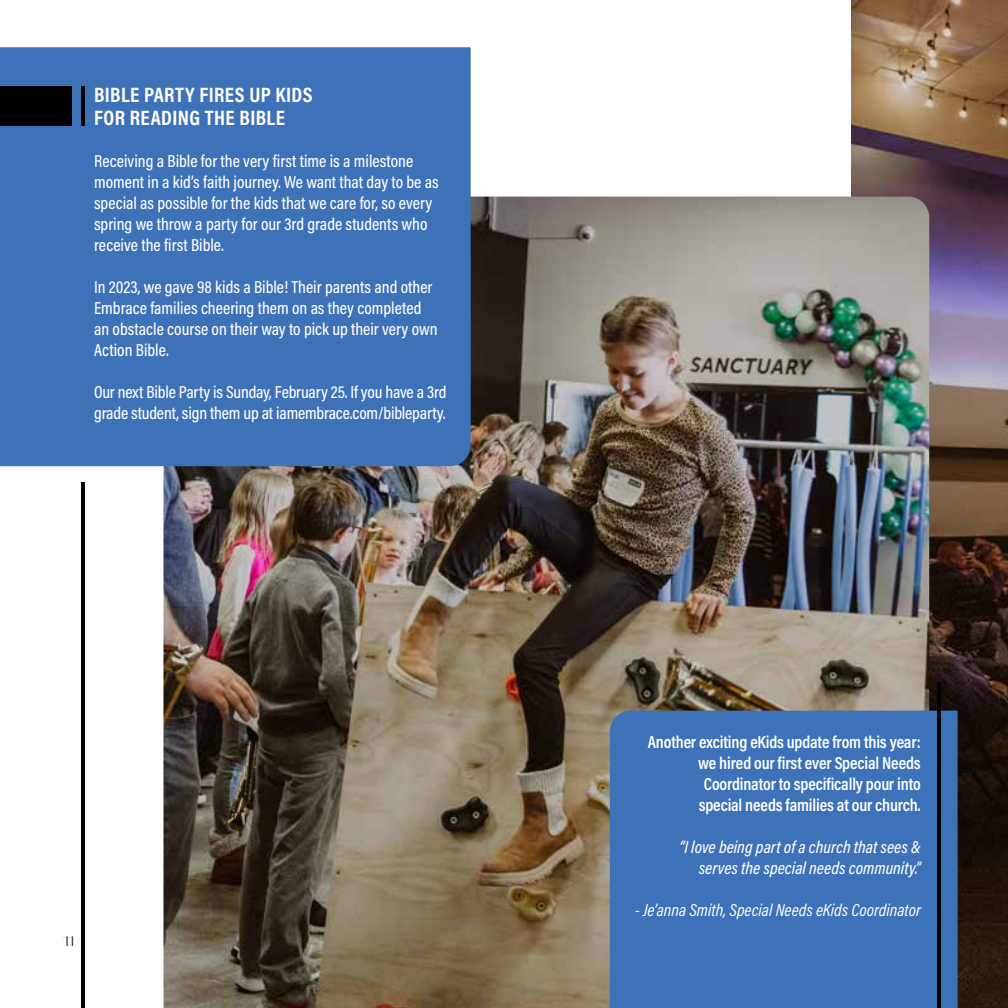
<style>
.page{position:relative;width:1008px;height:1008px;background:#fff}
.page>*{position:absolute;margin:0;border:0;box-sizing:border-box;transform-origin:0 0}
.t1{font:700 21px/22.8px "Acumin Pro Cond";letter-spacing:.02em;color:#fff}
.t2{font:500 17.5px/21px "Acumin Pro Cond";color:#fff}
.t3{font:600 17.5px/21px "Acumin Pro Cond";letter-spacing:-.01em;color:#fff;text-align:right}
.t4{font:italic 500 17.5px/21px "Acumin Pro Cond";color:#fff;text-align:right}
.t5{font:italic 17.5px "Acumin Pro Cond";color:#fff}
.t6{font:300 14px "Magnat Poster";color:#000}
</style>
<div class="page">
<img style="left:852px;top:0;width:156px;height:1008px">
<img style="left:163px;top:197px;width:766px;height:811px">
<div style="left:0;top:47px;width:471px;height:419px;background:#3d71b8"></div>
<hr style="left:81px;top:87px;width:3px;height:39px;background:#000">
<div style="left:0;top:87px;width:71px;height:39px;background:#000"></div>
<hr style="left:81px;top:483px;width:3px;height:525px;background:#000">
<div style="left:610px;top:711px;width:348px;height:297px;background:#3d71b8"></div>
<hr style="left:937px;top:683px;width:4px;height:325px;background:#000">
<p class="t1" style="left:94px;top:83px;width:220px">BIBLE PARTY FIRES UP KIDS<br>FOR READING THE BIBLE</p>
<p class="t2" style="left:94px;top:150px;width:346px">Receiving a Bible for the very first time is a milestone moment in a kid’s faith journey. We want that day to be as special as possible for the kids that we care for, so every spring we throw a party for our 3rd grade students who receive the first Bible.</p>
<p class="t2" style="left:94px;top:276px;width:345px">In 2023, we gave 98 kids a Bible! Their parents and other Embrace families cheering them on as they completed an obstacle course on their way to pick up their very own Action Bible.</p>
<p class="t2" style="left:94px;top:381px;width:354px">Our next Bible Party is Sunday, February 25. If you have a 3rd grade student, sign them up at iamembrace.com/bibleparty.</p>
<p class="t6" style="left:63px;top:932px;width:13px">11</p>
<p class="t3" style="left:648px;top:731px;width:274px">Another exciting eKids update from this year: we hired our first ever Special Needs Coordinator to specifically pour into<br>special needs families at our church.</p>
<p class="t4" style="left:679px;top:836px;width:243px">“I love being part of a church that sees &amp; serves the special needs community.”</p>
<p class="t5" style="left:635px;top:898px;width:287px">- Je’anna Smith, Special Needs eKids Coordinator</p>
</div>
